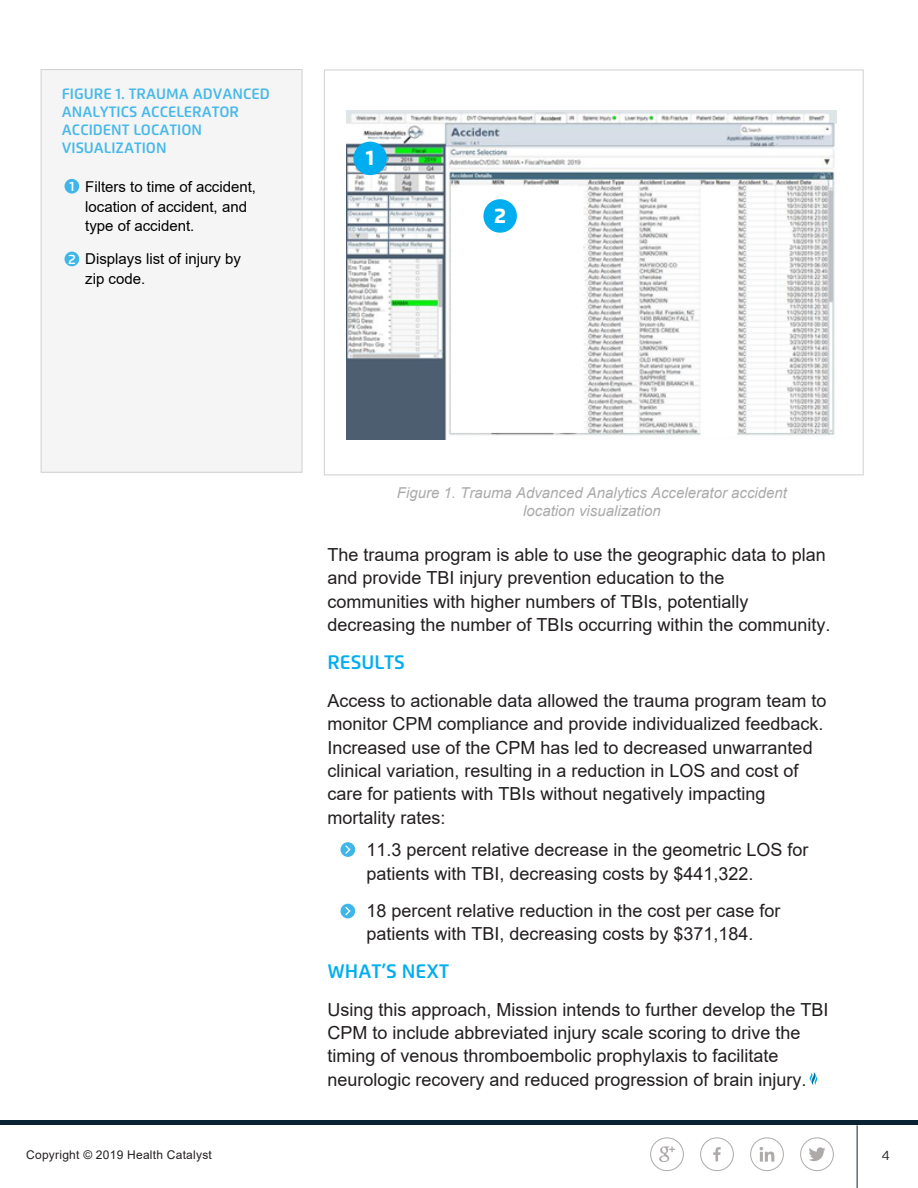
<style>
.page{position:relative;width:918px;height:1188px;background:#fff}
.page>*{position:absolute;margin:0;border:0;box-sizing:border-box;transform-origin:0 0}
.t1{font:800 21px "Flexo";color:#fff}
.t2{font:600 19.5px "Flexo";color:#00aeef}
.t3{font:18px/23.4px "Arial";color:#221e1f}
.t4{font:15px/19.5px "Arial";color:#000}
.t5{font:600 15px/18px "Flexo";color:#48b8e9}
.t6{font:italic 15px/18px "Arial";color:#aaa;text-align:center}
.t7{font:600 13.5px "Flexo";color:#fff}
.t8{font:13.5px "Flexo";color:#231f20}
.t9{font:12px "Arial";letter-spacing:.02em;color:#231f20}
</style>
<div class="page">
<img style="left:346px;top:110px;width:491px;height:329px">
<svg style="left:659px;top:1146px;width:16px;height:16px"></svg>
<div style="left:650px;top:1137px;width:34px;height:34px;border:1px solid #aeaaa9;border-radius:50%"></div>
<hr style="left:857px;top:1125px;width:1px;height:63px;background:#062437">
<div style="left:0;top:1120px;width:918px;height:5px;background:#0a2334"></div>
<svg style="left:809px;top:1147px;width:17px;height:14px"></svg>
<div style="left:800px;top:1137px;width:34px;height:34px;border:1px solid #aeaaa9;border-radius:50%"></div>
<svg style="left:713px;top:1147px;width:8px;height:14px"></svg>
<div style="left:700px;top:1137px;width:34px;height:34px;border:1px solid #aeaaa9;border-radius:50%"></div>
<svg style="left:760px;top:1147px;width:14px;height:15px"></svg>
<div style="left:750px;top:1137px;width:34px;height:34px;border:1px solid #aeaaa9;border-radius:50%"></div>
<div style="left:42px;top:69px;width:260px;height:404px;background:#f4f5f4"></div>
<div style="left:65px;top:179px;width:14px;height:15px;background:#3eb6e9;border-radius:50%"></div>
<div style="left:65px;top:252px;width:14px;height:14px;background:#3eb6e9;border-radius:50%"></div>
<div style="left:41px;top:69px;width:261px;height:403px;border:1px solid #cfd0d2"></div>
<div style="left:353px;top:142px;width:34px;height:33px;background:#00aeef;border-radius:50%"></div>
<div style="left:483px;top:199px;width:34px;height:34px;background:#00aeef;border-radius:50%"></div>
<svg style="left:810px;top:1072px;width:7px;height:13px"></svg>
<svg style="left:340px;top:842px;width:15px;height:15px"></svg>
<svg style="left:344px;top:844px;width:8px;height:11px"></svg>
<div style="left:340px;top:904px;width:15px;height:14px;background:#3eb6e9;border-radius:50%"></div>
<svg style="left:345px;top:906px;width:6px;height:10px"></svg>
<p class="t5" style="left:62px;top:84px;width:209px">FIGURE 1. TRAUMA ADVANCED<br>ANALYTICS ACCELERATOR<br>ACCIDENT LOCATION<br>VISUALIZATION</p>
<p class="t7" style="left:69px;top:178px;width:6px">1</p>
<p class="t4" style="left:85px;top:177px;width:172px">Filters to time of accident, location of accident, and type of accident.</p>
<p class="t4" style="left:85px;top:249px;width:157px">Displays list of injury by zip code.</p>
<p class="t7" style="left:68px;top:251px;width:9px">2</p>
<p class="t1" style="left:366px;top:145px;width:10px">1</p>
<p class="t1" style="left:494px;top:203px;width:14px">2</p>
<p class="t6" style="left:397px;top:484px;width:392px">Figure 1. Trauma Advanced Analytics Accelerator accident location visualization</p>
<p class="t3" style="left:327px;top:543px;width:505px">The trauma program is able to use the geographic data to plan and provide TBI injury prevention education to the<br>communities with higher numbers of TBIs, potentially decreasing the number of TBIs occurring within the community.</p>
<p class="t2" style="left:327px;top:651px;width:79px">RESULTS</p>
<p class="t3" style="left:327px;top:689px;width:501px">Access to actionable data allowed the trauma program team to monitor CPM compliance and provide individualized feedback.<br>Increased use of the CPM has led to decreased unwarranted clinical variation, resulting in a reduction in LOS and cost of care for patients with TBIs without negatively impacting mortality rates:</p>
<p class="t3" style="left:366px;top:838px;width:444px;text-indent:-24px">• 11.3 percent relative decrease in the geometric LOS for patients with TBI, decreasing costs by $441,322.</p>
<p class="t3" style="left:342px;top:898px;width:440px;text-align:center">• 18 percent relative reduction in the cost per case for patients with TBI, decreasing costs by $371,184.</p>
<p class="t2" style="left:327px;top:959px;width:123px">WHAT’S NEXT</p>
<p class="t3" style="left:327px;top:998px;width:503px">Using this approach, Mission intends to further develop the TBI CPM to include abbreviated injury scale scoring to drive the timing of venous thromboembolic prophylaxis to facilitate neurologic recovery and reduced progression of brain injury.</p>
<p class="t9" style="left:26px;top:1146px;width:187px">Copyright © 2019 Health Catalyst</p>
<p class="t8" style="left:882px;top:1147px;width:10px">4</p>
</div>
